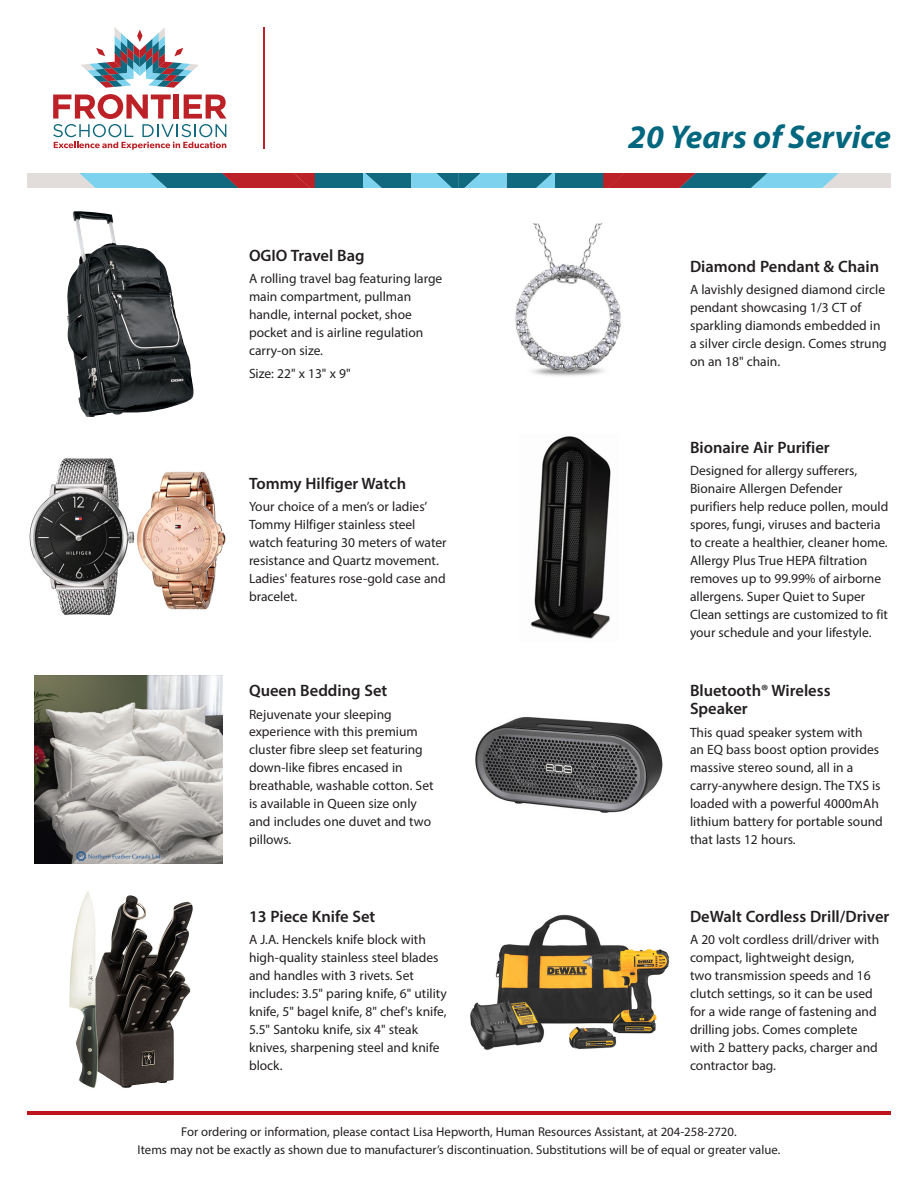
<style>
.page{position:relative;width:918px;height:1188px;background:#fff}
.page>*{position:absolute;margin:0;border:0;box-sizing:border-box;transform-origin:0 0}
.t1{font:italic 700 33px "Myriad Pro";color:#00677f}
.Descriptions{font:600 16.5px/18px "Myriad Pro";color:#231f20}
.Descriptions-2{font:13.5px/18px "Myriad Pro";color:#231f20}
.t2{font:12.75px/18px "Myriad Pro";color:#231f20;text-align:center}
</style>
<div class="page">
<svg style="left:81px;top:27px;width:118px;height:61px"></svg>
<svg style="left:27px;top:174px;width:864px;height:13px;background:#6c8798"></svg>
<hr style="left:263px;top:27px;width:1px;height:122px;background:#bc2127">
<svg style="left:53px;top:94px;width:173px;height:56px"></svg>
<hr style="left:27px;top:1111px;width:864px;height:3px;background:#be161d">
<img style="left:67px;top:211px;width:127px;height:206px">
<img style="left:530px;top:436px;width:81px;height:203px">
<img style="left:35px;top:676px;width:188px;height:188px">
<img style="left:475px;top:716px;width:188px;height:97px">
<img style="left:69px;top:891px;width:124px;height:197px">
<img style="left:470px;top:914px;width:200px;height:136px">
<img style="left:515px;top:223px;width:106px;height:153px">
<img style="left:29px;top:458px;width:197px;height:158px">
<p class="Descriptions" style="left:249px;top:246px;width:117px">OGIO Travel Bag</p>
<p class="Descriptions-2" style="left:249px;top:269px;width:195px">A rolling travel bag featuring large main compartment, pullman handle, internal pocket, shoe pocket and is airline regulation carry-on size.</p>
<p class="Descriptions-2" style="left:249px;top:364px;width:103px">Size: 22" x 13" x 9"</p>
<p class="Descriptions" style="left:249px;top:474px;width:159px">Tommy Hilfiger Watch</p>
<p class="Descriptions-2" style="left:249px;top:497px;width:199px">Your choice of a men’s or ladies’<br>Tommy Hilfiger stainless steel watch featuring 30 meters of water resistance and Quartz movement.<br>Ladies' features rose-gold case and bracelet.</p>
<p class="Descriptions" style="left:249px;top:681px;width:140px">Queen Bedding Set</p>
<p class="Descriptions-2" style="left:249px;top:705px;width:186px">Rejuvenate your sleeping experience with this premium cluster fibre sleep set featuring down-like fibres encased in breathable, washable cotton. Set is available in Queen size only and includes one duvet and two pillows.</p>
<p class="Descriptions" style="left:249px;top:907px;width:128px">13 Piece Knife Set</p>
<p class="Descriptions-2" style="left:249px;top:930px;width:199px">A J.A. Henckels knife block with high-quality stainless steel blades and handles with 3 rivets. Set includes: 3.5" paring knife, 6" utility knife, 5" bagel knife, 8" chef's knife,<br>5.5" Santoku knife, six 4" steak knives, sharpening steel and knife block.</p>
<p class="t1" style="left:628px;top:115px;width:264px">20 Years of Service</p>
<p class="Descriptions" style="left:690px;top:257px;width:191px">Diamond Pendant &amp; Chain</p>
<p class="Descriptions-2" style="left:690px;top:281px;width:198px">A lavishly designed diamond circle pendant showcasing 1/3 CT of sparkling diamonds embedded in a silver circle design. Comes strung on an 18" chain.</p>
<p class="Descriptions" style="left:690px;top:438px;width:141px">Bionaire Air Purifier</p>
<p class="Descriptions-2" style="left:690px;top:461px;width:200px">Designed for allergy sufferers, Bionaire Allergen Defender purifiers help reduce pollen, mould spores, fungi, viruses and bacteria to create a healthier, cleaner home.<br>Allergy Plus True HEPA filtration removes up to 99.99% of airborne allergens. Super Quiet to Super Clean settings are customized to fit your schedule and your lifestyle.</p>
<p class="Descriptions" style="left:690px;top:681px;width:142px">Bluetooth® Wireless<br>Speaker</p>
<p class="Descriptions-2" style="left:690px;top:723px;width:194px">This quad speaker system with<br>an EQ bass boost option provides massive stereo sound, all in a carry-anywhere design. The TXS is loaded with a powerful 4000mAh lithium battery for portable sound that lasts 12 hours.</p>
<p class="Descriptions" style="left:690px;top:907px;width:201px">DeWalt Cordless Drill/Driver</p>
<p class="Descriptions-2" style="left:690px;top:930px;width:191px">A 20 volt cordless drill/driver with compact, lightweight design, two transmission speeds and 16 clutch settings, so it can be used for a wide range of fastening and drilling jobs. Comes complete with 2 battery packs, charger and contractor bag.</p>
<p class="t2" style="left:138px;top:1123px;width:644px">For ordering or information, please contact Lisa Hepworth, Human Resources Assistant, at 204-258-2720.<br>Items may not be exactly as shown due to manufacturer’s discontinuation. Substitutions will be of equal or greater value.</p>
</div>
